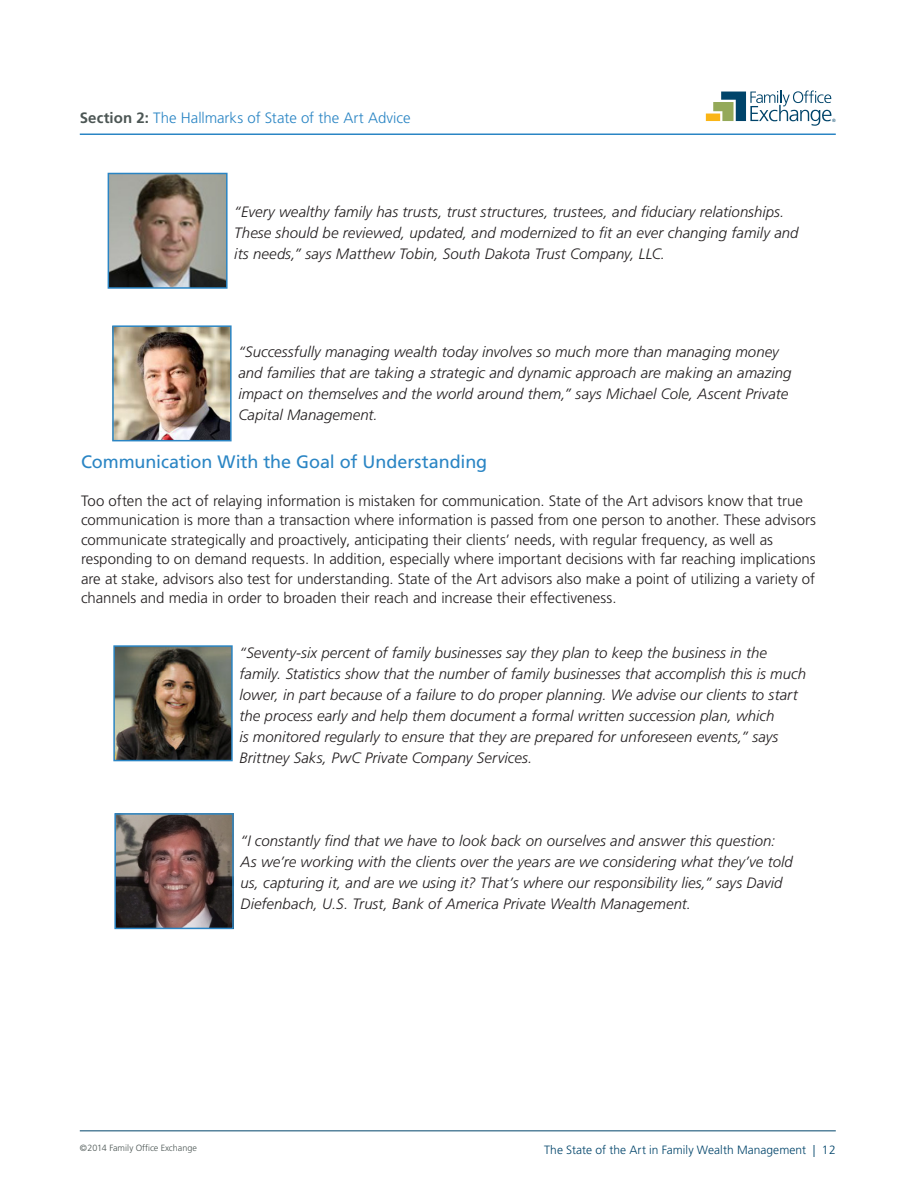
<style>
.page{position:relative;width:918px;height:1188px;background:#fff}
.page>*{position:absolute;margin:0;border:0;box-sizing:border-box;transform-origin:0 0}
.Body_Copy{font:18px "Frutiger LT";letter-spacing:-.005em;color:#2a85c4}
.Pull_Quotes{font:italic 300 15px/21px "Frutiger LT";letter-spacing:.005em;color:#231f20}
.Body_Copy-2{font:300 15px/19.5px "Frutiger LT";color:#231f20}
.t1{font:300 15px "Frutiger LT";color:#2a85c4}
.t2{font:300 12px "Frutiger LT";letter-spacing:.005em;color:#00446a}
.t3{font:300 9px "Frutiger LT";color:#4c5654}
.t4{font:300 4.65px "Frutiger LT";color:#00446a}
.s1{font-weight:700;color:#4c5654}
</style>
<div class="page">
<div style="left:706px;top:114px;width:14px;height:7px;background:#fab516"></div>
<svg style="left:713px;top:91px;width:118px;height:35px"></svg>
<hr style="left:80px;top:1130px;width:756px;height:1px;background:#00446a">
<img style="left:117px;top:816px;width:114px;height:110px">
<div style="left:114px;top:813px;width:120px;height:116px;border:2px solid #2a85c4"></div>
<img style="left:116px;top:648px;width:114px;height:110px">
<div style="left:113px;top:645px;width:120px;height:116px;border:2px solid #2a85c4"></div>
<img style="left:111px;top:176px;width:114px;height:110px">
<div style="left:108px;top:173px;width:120px;height:116px;border:2px solid #2a85c4"></div>
<img style="left:115px;top:328px;width:114px;height:110px">
<div style="left:112px;top:325px;width:120px;height:116px;border:2px solid #2a85c4"></div>
<hr style="left:80px;top:134px;width:756px;height:1px;background:#2a85c4">
<p class="t1" style="left:80px;top:109px;width:332px"><span class="s1">Section 2:</span> The Hallmarks of State of the Art Advice</p>
<p class="Pull_Quotes" style="left:234px;top:201px;width:566px">“Every wealthy family has trusts, trust structures, trustees, and fiduciary relationships.<br>These should be reviewed, updated, and modernized to fit an ever changing family and its needs,” says Matthew Tobin, South Dakota Trust Company, LLC.</p>
<p class="t4" style="left:832px;top:117px;width:5px">®</p>
<p class="Pull_Quotes" style="left:238px;top:342px;width:555px">“Successfully managing wealth today involves so much more than managing money and families that are taking a strategic and dynamic approach are making an amazing impact on themselves and the world around them,” says Michael Cole, Ascent Private Capital Management.</p>
<p class="Body_Copy" style="left:81px;top:451px;width:408px">Communication With the Goal of Understanding</p>
<p class="Body_Copy-2" style="left:81px;top:491px;width:737px">Too often the act of relaying information is mistaken for communication. State of the Art advisors know that true communication is more than a transaction where information is passed from one person to another. These advisors communicate strategically and proactively, anticipating their clients’ needs, with regular frequency, as well as responding to on demand requests. In addition, especially where important decisions with far reaching implications are at stake, advisors also test for understanding. State of the Art advisors also make a point of utilizing a variety of channels and media in order to broaden their reach and increase their effectiveness.</p>
<p class="Pull_Quotes" style="left:239px;top:642px;width:568px">“Seventy-six percent of family businesses say they plan to keep the business in the family. Statistics show that the number of family businesses that accomplish this is much lower, in part because of a failure to do proper planning. We advise our clients to start the process early and help them document a formal written succession plan, which<br>is monitored regularly to ensure that they are prepared for unforeseen events,” says Brittney Saks, PwC Private Company Services.</p>
<p class="Pull_Quotes" style="left:241px;top:830px;width:554px">“I constantly find that we have to look back on ourselves and answer this question:<br>As we’re working with the clients over the years are we considering what they’ve told us, capturing it, and are we using it? That’s where our responsibility lies,” says David Diefenbach, U.S. Trust, Bank of America Private Wealth Management.</p>
<p class="t3" style="left:80px;top:1143px;width:119px">©2014 Family Office Exchange</p>
<p class="t2" style="left:544px;top:1143px;width:293px">The State of the Art in Family Wealth Management | 12</p>
</div>
